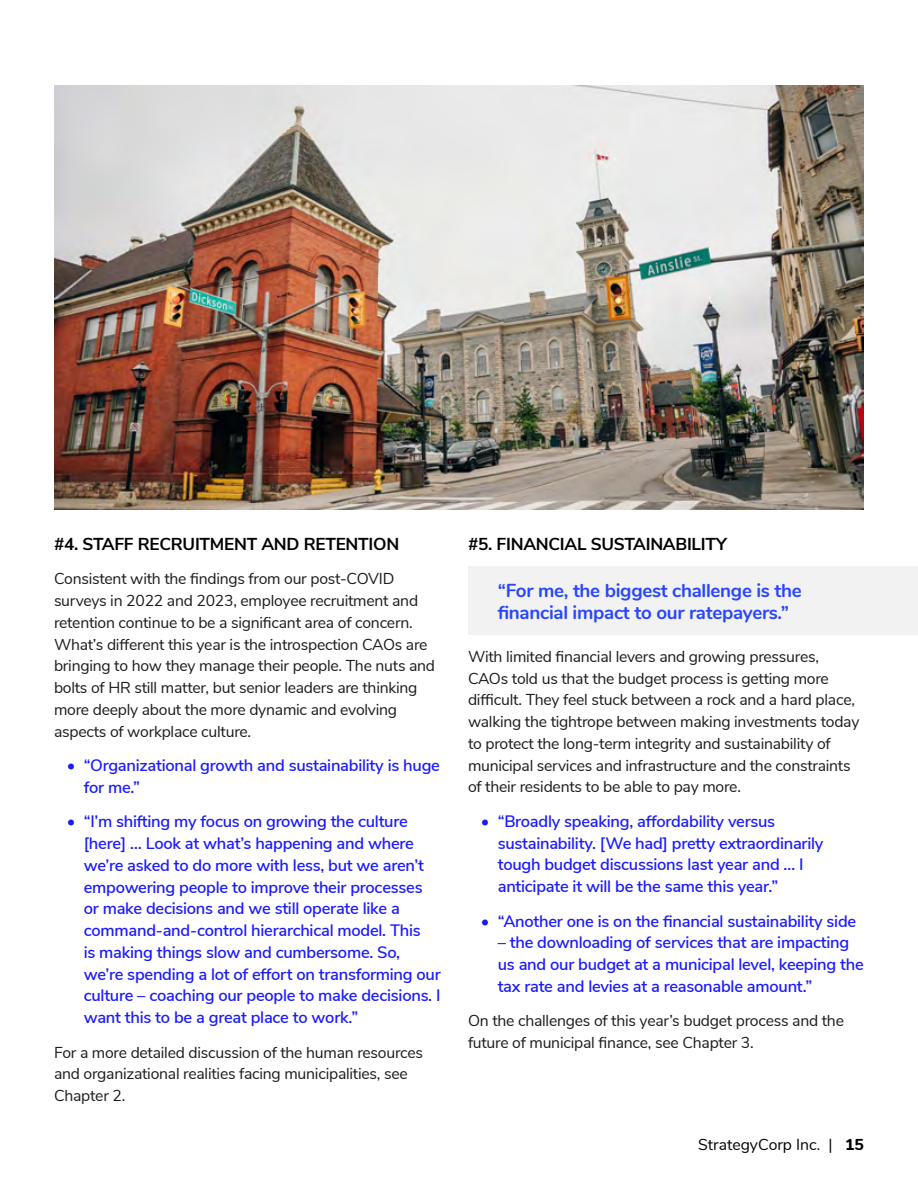
<style>
.page{position:relative;width:918px;height:1188px;background:#fff}
.page>*{position:absolute;margin:0;border:0;box-sizing:border-box;transform-origin:0 0}
.t1{font:700 18.75px/21.8px "Nunito";letter-spacing:-.015em;color:#2846fe}
.t2{font:700 17.25px "Nunito Sans";letter-spacing:-.015em;color:#000}
.t3{font:600 16.5px/21.8px "Nunito Sans";letter-spacing:-.015em;color:#1a1aff}
.t4{font:15.75px/21.8px "Nunito Sans";letter-spacing:-.015em;color:#1a1a1a}
.t5{font:15.75px "Nunito";color:#000}
.s1{font-weight:800}
</style>
<div class="page">
<div style="left:468px;top:566px;width:450px;height:68px;background:#f2f2f2"></div>
<img style="left:54px;top:85px;width:810px;height:425px">
<p class="t2" style="left:54px;top:531px;width:347px">#4. STAFF RECRUITMENT AND RETENTION</p>
<p class="t4" style="left:54px;top:567px;width:383px">Consistent with the findings from our post-COVID surveys in 2022 and 2023, employee recruitment and retention continue to be a significant area of concern.<br>What’s different this year is the introspection CAOs are bringing to how they manage their people. The nuts and bolts of HR still matter, but senior leaders are thinking more deeply about the more dynamic and evolving aspects of workplace culture.</p>
<p class="t3" style="left:84px;top:754px;width:358px;text-indent:-17px">• “Organizational growth and sustainability is huge for me.”</p>
<p class="t3" style="left:84px;top:810px;width:359px;text-indent:-17px">• “I’m shifting my focus on growing the culture [here] … Look at what’s happening and where we’re asked to do more with less, but we aren’t empowering people to improve their processes or make decisions and we still operate like a command-and-control hierarchical model. This<br>is making things slow and cumbersome. So, we’re spending a lot of effort on transforming our culture – coaching our people to make decisions. I want this to be a great place to work.”</p>
<p class="t4" style="left:54px;top:1040px;width:371px">For a more detailed discussion of the human resources and organizational realities facing municipalities, see<br>Chapter 2.</p>
<p class="t2" style="left:468px;top:531px;width:260px">#5. FINANCIAL SUSTAINABILITY</p>
<p class="t1" style="left:498px;top:579px;width:306px">“For me, the biggest challenge is the financial impact to our ratepayers.”</p>
<p class="t4" style="left:468px;top:645px;width:393px">With limited financial levers and growing pressures, CAOs told us that the budget process is getting more difficult. They feel stuck between a rock and a hard place, walking the tightrope between making investments today to protect the long-term integrity and sustainability of municipal services and infrastructure and the constraints of their residents to be able to pay more.</p>
<p class="t3" style="left:498px;top:809px;width:327px;text-indent:-17px">• “Broadly speaking, affordability versus sustainability. [We had] pretty extraordinarily tough budget discussions last year and … I anticipate it will be the same this year.”</p>
<p class="t3" style="left:481px;top:909px;width:377px">• “Another one is on the financial sustainability side</p>
<p class="t3" style="left:498px;top:931px;width:367px">– the downloading of services that are impacting us and our budget at a municipal level, keeping the tax rate and levies at a reasonable amount.”</p>
<p class="t4" style="left:468px;top:1009px;width:377px">On the challenges of this year’s budget process and the future of municipal finance, see Chapter 3.</p>
<p class="t5" style="left:698px;top:1133px;width:167px">StrategyCorp Inc. | <span class="s1">15</span></p>
</div>
